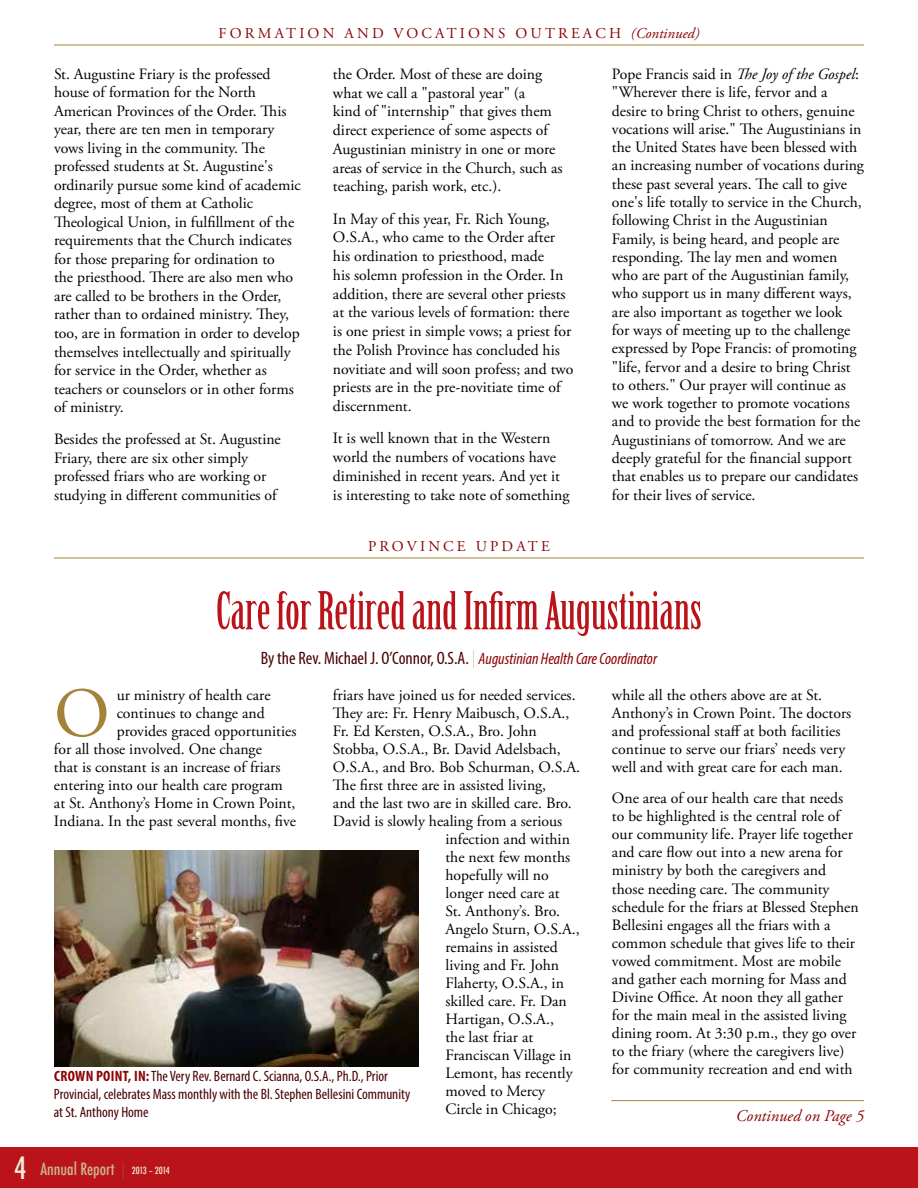
<style>
.page{position:relative;width:918px;height:1188px;background:#fff}
.page>*{position:absolute;margin:0;border:0;box-sizing:border-box;transform-origin:0 0}
.t1{font:70.05px "Adobe Garamond Pro";color:#a38338}
.t2{font:51px "Birch Std";color:#ba141a}
.t3{font:condensed 18px "Myriad Pro";color:#4a0000}
.t4{font:500 condensed 16.5px "Futura";color:#cab68c}
.t5{font:italic 16.5px "Adobe Garamond Pro";color:#8b0304}
.t6{font:15.75px/18.3px "Adobe Garamond Pro";color:#000}
.t7{font:condensed 15px/18px "Myriad Pro";color:#4a0000}
.t8{font:15px "Adobe Garamond Pro";letter-spacing:.215em;color:#8b0304}
.s1{font-style:italic}
.s2{font-family:"Helvetica Neue";font-weight:200;font-stretch:normal;color:#a38338}
.s3{font-style:italic;font-size:16.5px;color:#8b0304}
.s4{font-weight:700;color:#8b0304}
.s5{font-size:30px;color:#f2ebda}
.s6{font-size:9.6px;color:#f2ebda}
</style>
<div class="page">
<div style="left:0;top:1148px;width:918px;height:40px;background:#ba141a"></div>
<hr style="left:54px;top:45px;width:810px;height:1px;background:#a38338">
<hr style="left:54px;top:558px;width:810px;height:1px;background:#a38338">
<hr style="left:611px;top:1100px;width:253px;height:1px;background:#a38338">
<img style="left:54px;top:850px;width:364px;height:216px">
<p class="t8" style="left:219px;top:24px;width:482px">FORMATION AND VOCATIONS OUTREACH <span class="s1">(Continued)</span></p>
<p class="t6" style="left:54px;top:65px;width:248px">St. Augustine Friary is the professed house of formation for the North American Provinces of the Order. This year, there are ten men in temporary vows living in the community. The professed students at St. Augustine's ordinarily pursue some kind of academic degree, most of them at Catholic Theological Union, in fulfillment of the requirements that the Church indicates for those preparing for ordination to<br>the priesthood. There are also men who are called to be brothers in the Order, rather than to ordained ministry. They, too, are in formation in order to develop themselves intellectually and spiritually for service in the Order, whether as teachers or counselors or in other forms of ministry.</p>
<p class="t6" style="left:54px;top:430px;width:228px">Besides the professed at St. Augustine Friary, there are six other simply professed friars who are working or studying in different communities of</p>
<p class="t6" style="left:333px;top:65px;width:231px;line-height:18.8px">the Order. Most of these are doing what we call a "pastoral year" (a<br>kind of "internship" that gives them direct experience of some aspects of Augustinian ministry in one or more areas of service in the Church, such as teaching, parish work, etc.).</p>
<p class="t6" style="left:333px;top:210px;width:242px;line-height:18.8px">In May of this year, Fr. Rich Young, O.S.A., who came to the Order after his ordination to priesthood, made<br>his solemn profession in the Order. In addition, there are several other priests at the various levels of formation: there is one priest in simple vows; a priest for the Polish Province has concluded his novitiate and will soon profess; and two priests are in the pre-novitiate time of discernment.</p>
<p class="t6" style="left:333px;top:430px;width:238px;line-height:18.8px">It is well known that in the Western world the numbers of vocations have diminished in recent years. And yet it is interesting to take note of something</p>
<p class="t6" style="left:612px;top:65px;width:254px">Pope Francis said in <span class="s1">The Joy of the Gospel</span>: "Wherever there is life, fervor and a desire to bring Christ to others, genuine vocations will arise." The Augustinians in the United States have been blessed with an increasing number of vocations during these past several years. The call to give one's life totally to service in the Church, following Christ in the Augustinian Family, is being heard, and people are responding. The lay men and women who are part of the Augustinian family, who support us in many different ways, are also important as together we look<br>for ways of meeting up to the challenge expressed by Pope Francis: of promoting "life, fervor and a desire to bring Christ to others." Our prayer will continue as we work together to promote vocations and to provide the best formation for the Augustinians of tomorrow. And we are deeply grateful for the financial support that enables us to prepare our candidates for their lives of service.</p>
<p class="t8" style="left:368px;top:537px;width:183px">PROVINCE UPDATE</p>
<h2 class="t2" style="left:216px;top:582px;width:488px">Care for Retired and Infirm Augustinians</h2>
<p class="t3" style="left:261px;top:648px;width:398px">By the Rev. Michael J. O’Connor, O.S.A. <span class="s2">|</span> <span class="s3">Augustinian Health Care Coordinator</span></p>
<h1 class="t1" style="left:54px;top:672px;width:57px">O</h1>
<p class="t6" style="left:117px;top:686px;width:155px">ur ministry of health care</p>
<p class="t6" style="left:333px;top:686px;width:244px">friars have joined us for needed services.</p>
<p class="t6" style="left:333px;top:704px;width:238px">They are: Fr. Henry Maibusch, O.S.A.,</p>
<p class="t6" style="left:333px;top:722px;width:205px">Fr. Ed Kersten, O.S.A., Bro. John</p>
<p class="t6" style="left:333px;top:740px;width:229px">Stobba, O.S.A., Br. David Adelsbach,</p>
<p class="t6" style="left:333px;top:758px;width:249px">O.S.A., and Bro. Bob Schurman, O.S.A.</p>
<p class="t6" style="left:333px;top:776px;width:215px">The first three are in assisted living,</p>
<p class="t6" style="left:333px;top:794px;width:240px">and the last two are in skilled care. Bro.</p>
<p class="t6" style="left:333px;top:812px;width:231px">David is slowly healing from a serious</p>
<p class="t6" style="left:445px;top:830px;width:126px">infection and within</p>
<p class="t6" style="left:445px;top:848px;width:126px">the next few months</p>
<p class="t6" style="left:445px;top:866px;width:105px">hopefully will no</p>
<p class="t6" style="left:445px;top:884px;width:116px">longer need care at</p>
<p class="t6" style="left:445px;top:902px;width:116px">St. Anthony’s. Bro.</p>
<p class="t6" style="left:445px;top:920px;width:136px">Angelo Sturn, O.S.A.,</p>
<p class="t6" style="left:445px;top:938px;width:114px">remains in assisted</p>
<p class="t6" style="left:445px;top:956px;width:115px">living and Fr. John</p>
<p class="t6" style="left:445px;top:974px;width:120px">Flaherty, O.S.A., in</p>
<p class="t6" style="left:445px;top:992px;width:123px">skilled care. Fr. Dan</p>
<p class="t6" style="left:445px;top:1010px;width:110px">Hartigan, O.S.A.,</p>
<p class="t6" style="left:445px;top:1028px;width:89px">the last friar at</p>
<p class="t6" style="left:445px;top:1046px;width:128px">Franciscan Village in</p>
<p class="t6" style="left:445px;top:1064px;width:129px">Lemont, has recently</p>
<p class="t6" style="left:445px;top:1082px;width:101px">moved to Mercy</p>
<p class="t6" style="left:445px;top:1100px;width:113px">Circle in Chicago;</p>
<p class="t6" style="left:117px;top:704px;width:150px">continues to change and</p>
<p class="t6" style="left:117px;top:722px;width:181px">provides graced opportunities</p>
<p class="t6" style="left:54px;top:740px;width:209px">for all those involved. One change</p>
<p class="t6" style="left:54px;top:758px;width:228px">that is constant is an increase of friars</p>
<p class="t6" style="left:54px;top:776px;width:230px">entering into our health care program</p>
<p class="t6" style="left:54px;top:794px;width:243px">at St. Anthony’s Home in Crown Point,</p>
<p class="t6" style="left:54px;top:812px;width:244px">Indiana. In the past several months, five</p>
<p class="t7" style="left:54px;top:1067px;width:358px"><span class="s4">CROWN POINT, IN:</span> The Very Rev. Bernard C. Scianna, O.S.A., Ph.D., Prior<br>Provincial, celebrates Mass monthly with the Bl. Stephen Bellesini Community at St. Anthony Home</p>
<p class="t4" style="left:14px;top:1158px;width:157px"><span class="s5">4</span> Annual Report <span class="s2">|</span> <span class="s6">2013 – 2014</span></p>
<p class="t6" style="left:612px;top:687px;width:241px">while all the others above are at St.<br>Anthony’s in Crown Point. The doctors and professional staff at both facilities continue to serve our friars’ needs very well and with great care for each man.</p>
<p class="t6" style="left:612px;top:790px;width:248px">One area of our health care that needs to be highlighted is the central role of our community life. Prayer life together and care flow out into a new arena for ministry by both the caregivers and those needing care. The community schedule for the friars at Blessed Stephen Bellesini engages all the friars with a common schedule that gives life to their vowed commitment. Most are mobile and gather each morning for Mass and Divine Office. At noon they all gather for the main meal in the assisted living dining room. At 3:30 p.m., they go over to the friary (where the caregivers live) for community recreation and end with</p>
<p class="t5" style="left:736px;top:1105px;width:130px">Continued on Page 5</p>
</div>
